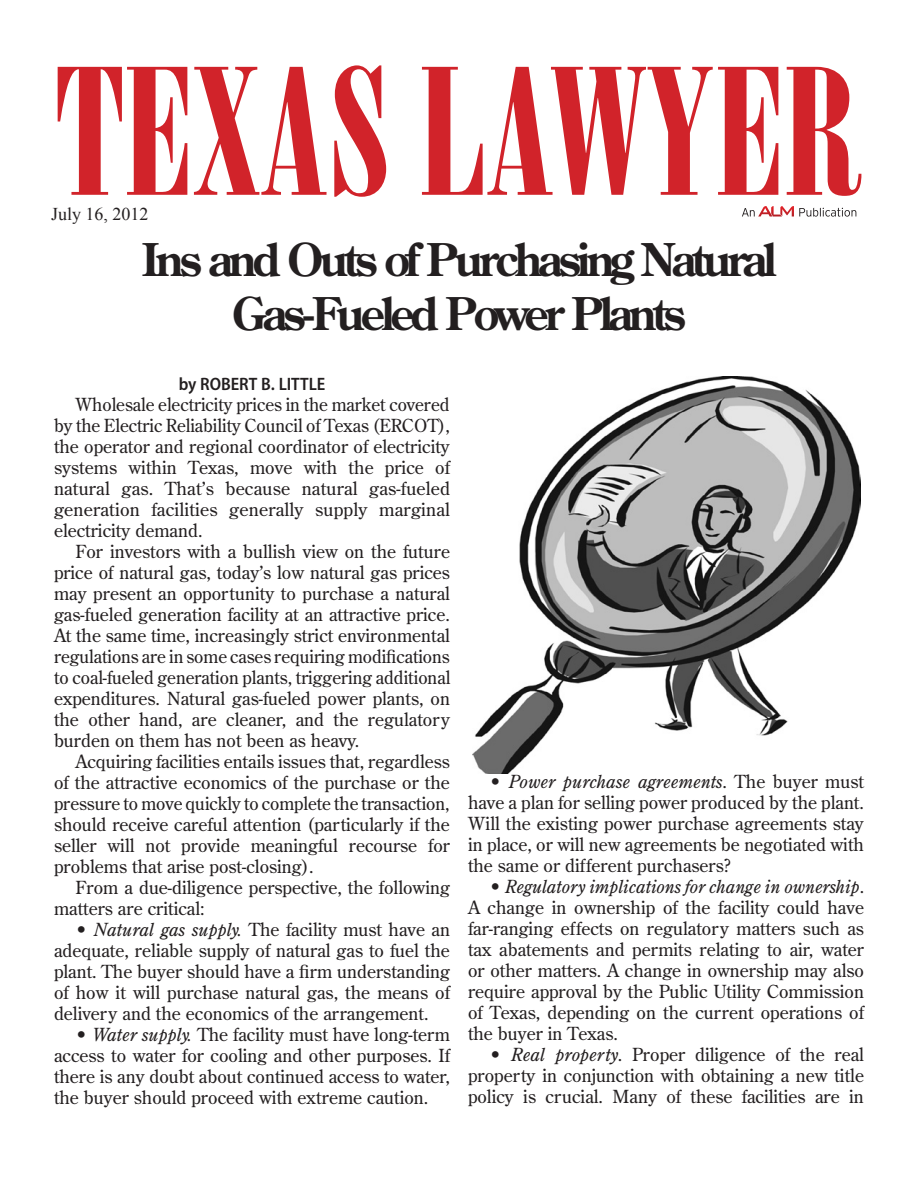
<style>
.page{position:relative;width:918px;height:1188px;background:#fff}
.page>*{position:absolute;margin:0;border:0;box-sizing:border-box;transform-origin:0 0}
.t1{font:177px "Bodoni Std Poster Compressed";color:#d1232a}
.t2{font:700 45px/54px "Century Old Style Std";letter-spacing:-.09em;color:#231f20;text-align:center}
.t3{font:18px/21px "Century Old Style Std";color:#231f20;text-align:justify}
.t4{font:600 semi-condensed 18px "Myriad Pro";letter-spacing:-.005em;color:#231f20}
.t5{font:18px "Times New Roman";color:#231f20}
.s1{font-style:italic}
</style>
<div class="page">
<svg style="left:742px;top:206px;width:114px;height:11px"></svg>
<img style="left:472px;top:377px;width:388px;height:396px">
<h1 class="t1" style="left:55px;top:30px;width:809px">TEXAS LAWYER</h1>
<p class="t5" style="left:51px;top:201px;width:99px">July 16, 2012</p>
<h2 class="t2" style="left:141px;top:232px;width:637px">Ins and Outs of Purchasing Natural<br>Gas-Fueled Power Plants</h2>
<p class="t4" style="left:179px;top:374px;width:148px">by ROBERT B. LITTLE</p>
<p class="t3" style="left:54px;top:394px;width:398px;text-indent:22px">Wholesale electricity prices in the market covered by the Electric Reliability Council of Texas (ERCOT), the operator and regional coordinator of electricity systems within Texas, move with the price of natural gas. That’s because natural gas-fueled generation facilities generally supply marginal electricity demand.</p>
<p class="t3" style="left:54px;top:541px;width:398px;text-indent:22px">For investors with a bullish view on the future price of natural gas, today’s low natural gas prices may present an opportunity to purchase a natural gas-fueled generation facility at an attractive price.<br>At the same time, increasingly strict environmental regulations are in some cases requiring modifications to coal-fueled generation plants, triggering additional expenditures. Natural gas-fueled power plants, on the other hand, are cleaner, and the regulatory burden on them has not been as heavy.</p>
<p class="t3" style="left:54px;top:751px;width:398px;text-indent:22px">Acquiring facilities entails issues that, regardless of the attractive economics of the purchase or the pressure to move quickly to complete the transaction, should receive careful attention (particularly if the seller will not provide meaningful recourse for problems that arise post-closing).</p>
<p class="t3" style="left:54px;top:877px;width:397px;text-indent:22px">From a due-diligence perspective, the following matters are critical:</p>
<p class="t3" style="left:54px;top:919px;width:397px;text-indent:22px">• <span class="s1">Natural gas supply.</span> The facility must have an adequate, reliable supply of natural gas to fuel the plant. The buyer should have a firm understanding of how it will purchase natural gas, the means of delivery and the economics of the arrangement.</p>
<p class="t3" style="left:54px;top:1024px;width:398px;text-indent:22px">• <span class="s1">Water supply.</span> The facility must have long-term access to water for cooling and other purposes. If there is any doubt about continued access to water, the buyer should proceed with extreme caution.</p>
<p class="t3" style="left:468px;top:771px;width:398px;text-indent:22px">• <span class="s1">Power purchase agreements</span>. The buyer must have a plan for selling power produced by the plant.<br>Will the existing power purchase agreements stay in place, or will new agreements be negotiated with the same or different purchasers?</p>
<p class="t3" style="left:468px;top:875px;width:398px;text-indent:22px">• <span class="s1">Regulatory implications for change in ownership</span>.<br>A change in ownership of the facility could have far-ranging effects on regulatory matters such as tax abatements and permits relating to air, water or other matters. A change in ownership may also require approval by the Public Utility Commission of Texas, depending on the current operations of the buyer in Texas.</p>
<p class="t3" style="left:468px;top:1043px;width:398px;text-indent:22px">• <span class="s1">Real property</span>. Proper diligence of the real property in conjunction with obtaining a new title policy is crucial. Many of these facilities are in</p>
</div>
